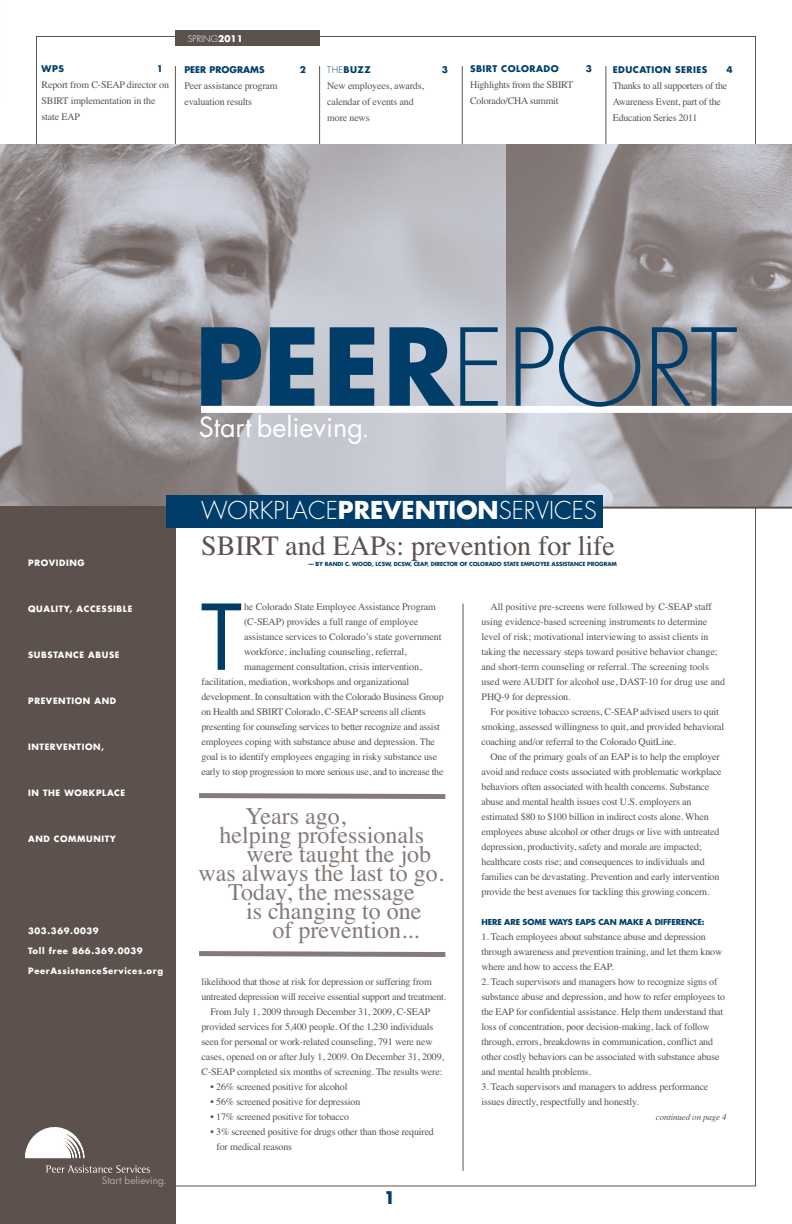
<style>
.page{position:relative;width:792px;height:1224px;background:#fff}
.page>*{position:absolute;margin:0;border:0;box-sizing:border-box;transform-origin:0 0}
.t1{font:300 104px "Futura";letter-spacing:-.01em;color:#003e69}
.t2{font:88px "Futura";color:#003e69}
.t3{font:28px "Times";color:#5d514e}
.t4{font:27px "Futura";color:#fff}
.t5{font:24px "Times";color:#857a77}
.t6{font:300 24px "Futura";color:#fff}
.t7{font:700 17px "Futura";color:#003e69}
.t8{font:10px/15px "Times";letter-spacing:-.015em;color:#5d514e}
.t9{font:10px "Futura";color:#b4aba9}
.t10{font:700 9px "Futura";letter-spacing:.05em;color:#003e69}
.t11{font:italic 9px "Times";letter-spacing:-.015em;color:#5d514e}
.t12{font:700 9px "Futura";color:#003e69}
.t13{font:300 9px "Futura";color:#fff}
.t14{font:700 8.5px "Futura";letter-spacing:.07em;color:#fff}
.t15{font:700 8px "Futura";letter-spacing:-.015em;color:#003e69}
.t16{font:700 5.5px "Futura";letter-spacing:-.015em;color:#003e69}
.s1{font-weight:700}
.s2{font-weight:300}
.s3{font-size:24px}
</style>
<div class="page">
<img style="left:506px;top:144px;width:286px;height:363px">
<img style="left:0;top:144px;width:506px;height:363px">
<div style="left:0;top:507px;width:175px;height:717px;background:#5d514e"></div>
<hr style="left:175px;top:66px;width:1px;height:78px;background:#5d514e">
<hr style="left:319px;top:66px;width:1px;height:78px;background:#5d514e">
<hr style="left:462px;top:66px;width:1px;height:78px;background:#5d514e">
<hr style="left:605px;top:66px;width:1px;height:78px;background:#5d514e">
<div style="left:201px;top:406px;width:591px;height:7px;background:#fff"></div>
<hr style="left:463px;top:604px;width:1px;height:567px;background:#5d514e">
<hr style="left:0;top:507px;width:792px;height:2px;background:#5d514e">
<div style="left:166px;top:495px;width:437px;height:32px;background:#003e69"></div>
<div style="left:175px;top:30px;width:145px;height:16px;background:#5d514e"></div>
<svg style="left:25px;top:1127px;width:125px;height:46px"></svg>
<svg style="left:199px;top:793px;width:247px;height:6px"></svg>
<svg style="left:199px;top:951px;width:247px;height:6px"></svg>
<p class="t10" style="left:42px;top:65px;width:24px">WPS</p>
<p class="t10" style="left:157px;top:65px;width:8px">1</p>
<p class="t8" style="left:42px;top:77px;width:129px;line-height:16px">Report from C-SEAP director on<br>SBIRT implementation in the state EAP</p>
<p class="t13" style="left:188px;top:35px;width:57px">SPRING<span class="s1">2011</span></p>
<p class="t12" style="left:184px;top:65px;width:82px">PEER PROGRAMS</p>
<p class="t10" style="left:300px;top:65px;width:8px">2</p>
<p class="t8" style="left:184px;top:77px;width:95px;line-height:16px">Peer assistance program evaluation results</p>
<p class="t10" style="left:327px;top:65px;width:45px"><span class="s2">THE</span>BUZZ</p>
<p class="t10" style="left:442px;top:65px;width:8px">3</p>
<p class="t8" style="left:327px;top:77px;width:98px;line-height:16px">New employees, awards, calendar of events and more news</p>
<p class="t10" style="left:470px;top:65px;width:90px">SBIRT COLORADO</p>
<p class="t10" style="left:586px;top:65px;width:8px">3</p>
<p class="t8" style="left:470px;top:77px;width:105px;line-height:16px">Highlights from the SBIRT<br>Colorado/CHA summit</p>
<p class="t10" style="left:613px;top:65px;width:96px">EDUCATION SERIES</p>
<p class="t10" style="left:726px;top:65px;width:8px">4</p>
<p class="t8" style="left:613px;top:77px;width:116px;line-height:16px">Thanks to all supporters of the<br>Awareness Event, part of the<br>Education Series 2011</p>
<p class="t14" style="left:28px;top:559px;width:58px">PROVIDING</p>
<p class="t14" style="left:28px;top:605px;width:106px">QUALITY, ACCESSIBLE</p>
<p class="t14" style="left:28px;top:651px;width:93px">SUBSTANCE ABUSE</p>
<p class="t14" style="left:28px;top:697px;width:90px">PREVENTION AND</p>
<p class="t14" style="left:28px;top:743px;width:78px">INTERVENTION,</p>
<p class="t14" style="left:28px;top:789px;width:98px">IN THE WORKPLACE</p>
<p class="t14" style="left:28px;top:835px;width:89px">AND COMMUNITY</p>
<p class="t14" style="left:28px;top:927px;width:72px">303.369.0039</p>
<p class="t14" style="left:28px;top:947px;width:116px">Toll free 866.369.0039</p>
<p class="t14" style="left:28px;top:967px;width:136px">PeerAssistanceServices.org</p>
<p class="t9" style="left:102px;top:1176px;width:66px">Start believing.</p>
<h1 class="t1" style="left:195px;top:320px;width:544px"><span class="s1">PEER</span>EPORT</h1>
<h3 class="t4" style="left:199px;top:414px;width:172px">Start believing<span class="s3">.</span></h3>
<h3 class="t6" style="left:201px;top:500px;width:397px">WORKPLACE<span class="s1">PREVENTION</span>SERVICES</h3>
<h3 class="t3" style="left:201px;top:529px;width:415px">SBIRT and EAPs: prevention for life</h3>
<p class="t16" style="left:308px;top:561px;width:310px">— BY RANDI C. WOOD, LCSW, DCSW, CEAP, DIRECTOR OF COLORADO STATE EMPLOYEE ASSISTANCE PROGRAM</p>
<p class="t8" style="left:244px;top:599px;width:193px">he Colorado State Employee Assistance Program</p>
<p class="t8" style="left:244px;top:614px;width:176px">(C-SEAP) provides a full range of employee</p>
<p class="t8" style="left:244px;top:629px;width:199px">assistance services to Colorado’s state government</p>
<p class="t8" style="left:244px;top:644px;width:164px">workforce, including counseling, referral,</p>
<p class="t8" style="left:244px;top:659px;width:179px">management consultation, crisis intervention,</p>
<p class="t8" style="left:201px;top:674px;width:209px">facilitation, mediation, workshops and organizational</p>
<p class="t8" style="left:201px;top:689px;width:244px">development. In consultation with the Colorado Business Group</p>
<p class="t8" style="left:201px;top:704px;width:226px">on Health and SBIRT Colorado, C-SEAP screens all clients</p>
<p class="t8" style="left:201px;top:719px;width:240px">presenting for counseling services to better recognize and assist</p>
<p class="t8" style="left:201px;top:734px;width:235px">employees coping with substance abuse and depression. The</p>
<p class="t8" style="left:201px;top:749px;width:237px">goal is to identify employees engaging in risky substance use</p>
<p class="t8" style="left:201px;top:764px;width:244px">early to stop progression to more serious use, and to increase the</p>
<h2 class="t2" style="left:201px;top:597px;width:43px">T</h2>
<h3 class="t5" style="left:246px;top:802px;width:102px">Years ago,</h3>
<h3 class="t5" style="left:220px;top:821px;width:206px">helping professionals</h3>
<h3 class="t5" style="left:246px;top:840px;width:186px">were taught the job</h3>
<h3 class="t5" style="left:198px;top:859px;width:247px">was always the last to go.</h3>
<h3 class="t5" style="left:228px;top:878px;width:188px">Today, the message</h3>
<h3 class="t5" style="left:246px;top:897px;width:177px">is changing to one</h3>
<h3 class="t5" style="left:273px;top:916px;width:148px">of prevention...</h3>
<p class="t8" style="left:201px;top:974px;width:232px">likelihood that those at risk for depression or suffering from</p>
<p class="t8" style="left:201px;top:989px;width:246px">untreated depression will receive essential support and treatment.</p>
<p class="t8" style="left:210px;top:1004px;width:221px">From July 1, 2009 through December 31, 2009, C-SEAP</p>
<p class="t8" style="left:201px;top:1019px;width:233px">provided services for 5,400 people. Of the 1,230 individuals</p>
<p class="t8" style="left:201px;top:1034px;width:233px">seen for personal or work-related counseling, 791 were new</p>
<p class="t8" style="left:201px;top:1049px;width:244px">cases, opened on or after July 1, 2009. On December 31, 2009,</p>
<p class="t8" style="left:201px;top:1064px;width:242px">C-SEAP completed six months of screening. The results were:</p>
<p class="t8" style="left:210px;top:1079px;width:138px">• 26% screened positive for alcohol</p>
<p class="t8" style="left:210px;top:1094px;width:151px">• 56% screened positive for depression</p>
<p class="t8" style="left:210px;top:1109px;width:140px">• 17% screened positive for tobacco</p>
<p class="t8" style="left:217px;top:1124px;width:219px;text-indent:-6px">• 3% screened positive for drugs other than those required for medical reasons</p>
<h3 class="t7" style="left:384px;top:1190px;width:13px">1</h3>
<p class="t8" style="left:482px;top:599px;width:245px;text-indent:9px">All positive pre-screens were followed by C-SEAP staff using evidence-based screening instruments to determine level of risk; motivational interviewing to assist clients in taking the necessary steps toward positive behavior change; and short-term counseling or referral. The screening tools used were AUDIT for alcohol use, DAST-10 for drug use and PHQ-9 for depression.</p>
<p class="t8" style="left:482px;top:704px;width:244px;text-indent:9px">For positive tobacco screens, C-SEAP advised users to quit smoking, assessed willingness to quit, and provided behavioral coaching and/or referral to the Colorado QuitLine.</p>
<p class="t8" style="left:482px;top:749px;width:242px;text-indent:9px">One of the primary goals of an EAP is to help the employer avoid and reduce costs associated with problematic workplace behaviors often associated with health concerns. Substance abuse and mental health issues cost U.S. employers an estimated $80 to $100 billion in indirect costs alone. When employees abuse alcohol or other drugs or live with untreated depression, productivity, safety and morale are impacted; healthcare costs rise; and consequences to individuals and families can be devastating. Prevention and early intervention provide the best avenues for tackling this growing concern.</p>
<p class="t15" style="left:482px;top:918px;width:224px">HERE ARE SOME WAYS EAPS CAN MAKE A DIFFERENCE:</p>
<p class="t8" style="left:482px;top:929px;width:242px">1. Teach employees about substance abuse and depression through awareness and prevention training, and let them know where and how to access the EAP.</p>
<p class="t8" style="left:482px;top:974px;width:245px">2. Teach supervisors and managers how to recognize signs of substance abuse and depression, and how to refer employees to the EAP for confidential assistance. Help them understand that loss of concentration, poor decision-making, lack of follow through, errors, breakdowns in communication, conflict and other costly behaviors can be associated with substance abuse and mental health problems.</p>
<p class="t8" style="left:482px;top:1079px;width:228px">3. Teach supervisors and managers to address performance issues directly, respectfully and honestly.</p>
<p class="t11" style="left:656px;top:1111px;width:72px">continued on page 4</p>
</div>
